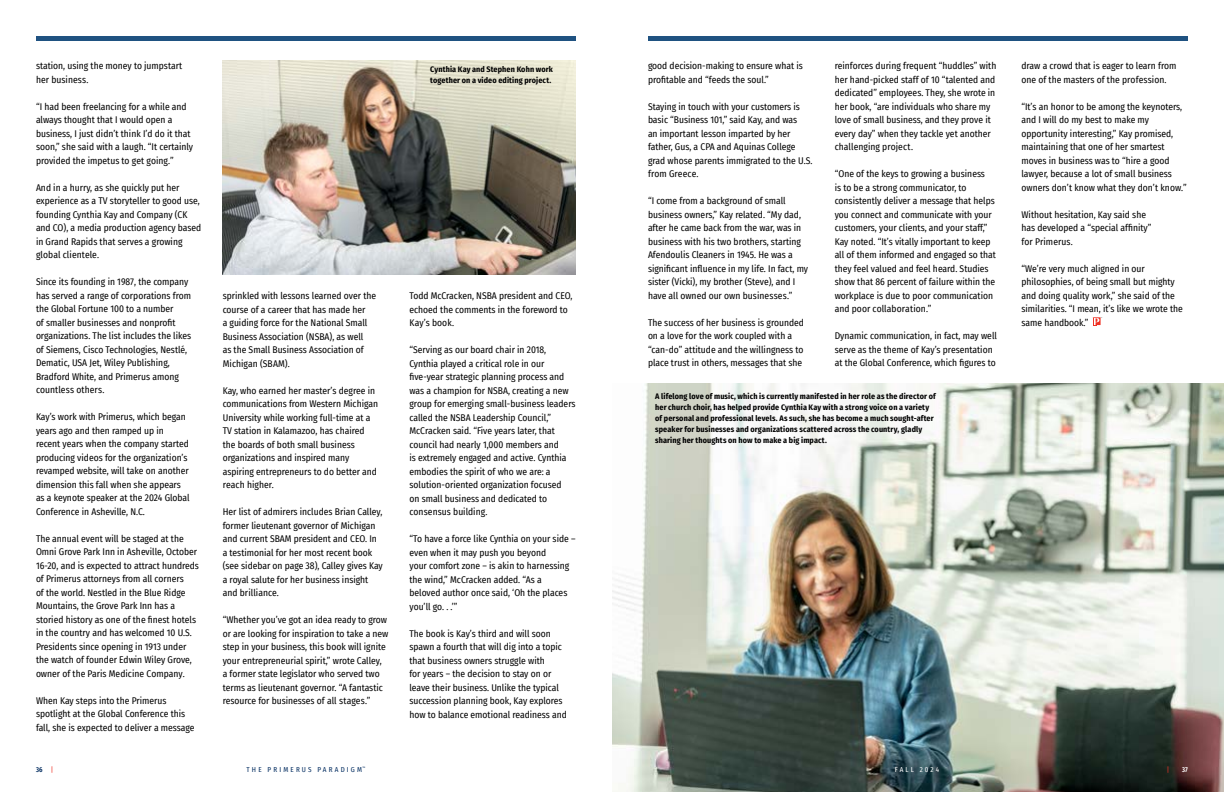
<style>
.page{position:relative;width:1224px;height:792px;background:#fff}
.page>*{position:absolute;margin:0;border:0;box-sizing:border-box;transform-origin:0 0}
.Paradigm_Body_Copy{font:9.5px/13.5px "Fira Sans Condensed";color:#000}
.t1{font:700 8px/11px "Fira Sans Condensed";letter-spacing:.015em;color:#000}
.t2{font:7px "Fira Sans Condensed";letter-spacing:.31em;color:#002b5f}
.t3{font:7px "Fira Sans Condensed";letter-spacing:.295em;color:#fff}
.t4{font:600 extra-condensed 7px "Fira Sans";color:#002b5f}
.t5{font:600 extra-condensed 7px "Fira Sans";color:#fff}
.t6{font:7px "Fira Sans Condensed";color:#ee3124}
.s1{font-family:"Fira Sans Condensed";font-weight:400;font-stretch:normal;color:#ee3124}
</style>
<div class="page">
<img style="left:223px;top:60px;width:353px;height:214px">
<img style="left:612px;top:384px;width:612px;height:408px">
<hr style="left:36px;top:36px;width:540px;height:4px;background:#1f5281">
<svg style="left:1093px;top:317px;width:8px;height:9px"></svg>
<hr style="left:648px;top:36px;width:540px;height:4px;background:#1f5281">
<p class="Paradigm_Body_Copy" style="left:36px;top:59px;width:148px">station, using the money to jumpstart her business.</p>
<p class="Paradigm_Body_Copy" style="left:36px;top:100px;width:159px">“I had been freelancing for a while and always thought that I would open a business, I just didn’t think I’d do it that soon,” she said with a laugh. “It certainly provided the impetus to get going.”</p>
<p class="Paradigm_Body_Copy" style="left:36px;top:181px;width:167px">And in a hurry, as she quickly put her experience as a TV storyteller to good use, founding Cynthia Kay and Company (CK and CO), a media production agency based in Grand Rapids that serves a growing global clientele.</p>
<p class="Paradigm_Body_Copy" style="left:36px;top:275px;width:157px">Since its founding in 1987, the company has served a range of corporations from the Global Fortune 100 to a number<br>of smaller businesses and nonprofit organizations. The list includes the likes of Siemens, Cisco Technologies, Nestlé, Dematic, USA Jet, Wiley Publishing, Bradford White, and Primerus among countless others.</p>
<p class="Paradigm_Body_Copy" style="left:36px;top:410px;width:155px">Kay’s work with Primerus, which began years ago and then ramped up in recent years when the company started producing videos for the organization’s revamped website, will take on another dimension this fall when she appears as a keynote speaker at the 2024 Global Conference in Asheville, N.C.</p>
<p class="Paradigm_Body_Copy" style="left:36px;top:532px;width:165px">The annual event will be staged at the Omni Grove Park Inn in Asheville, October 16-20, and is expected to attract hundreds of Primerus attorneys from all corners<br>of the world. Nestled in the Blue Ridge Mountains, the Grove Park Inn has a storied history as one of the finest hotels in the country and has welcomed 10 U.S.<br>Presidents since opening in 1913 under the watch of founder Edwin Wiley Grove, owner of the Paris Medicine Company.</p>
<p class="Paradigm_Body_Copy" style="left:36px;top:694px;width:160px">When Kay steps into the Primerus spotlight at the Global Conference this fall, she is expected to deliver a message</p>
<p class="Paradigm_Body_Copy" style="left:223px;top:289px;width:155px">sprinkled with lessons learned over the course of a career that has made her<br>a guiding force for the National Small Business Association (NSBA), as well<br>as the Small Business Association of Michigan (SBAM).</p>
<p class="Paradigm_Body_Copy" style="left:223px;top:383px;width:157px">Kay, who earned her master’s degree in communications from Western Michigan University while working full-time at a TV station in Kalamazoo, has chaired the boards of both small business organizations and inspired many aspiring entrepreneurs to do better and reach higher.</p>
<p class="Paradigm_Body_Copy" style="left:223px;top:505px;width:162px">Her list of admirers includes Brian Calley, former lieutenant governor of Michigan and current SBAM president and CEO. In a testimonial for her most recent book (see sidebar on page 38), Calley gives Kay a royal salute for her business insight and brilliance.</p>
<p class="Paradigm_Body_Copy" style="left:223px;top:613px;width:167px">“Whether you’ve got an idea ready to grow or are looking for inspiration to take a new step in your business, this book will ignite your entrepreneurial spirit,” wrote Calley, a former state legislator who served two terms as lieutenant governor. “A fantastic resource for businesses of all stages.”</p>
<p class="t4" style="left:36px;top:763px;width:19px">36 <span class="s1">|</span></p>
<p class="t2" style="left:247px;top:764px;width:120px">THE PRIMERUS PARADIGM<sup>™</sup></p>
<p class="t1" style="left:430px;top:63px;width:124px">Cynthia Kay and Stephen Kohn work together on a video editing project.</p>
<p class="Paradigm_Body_Copy" style="left:410px;top:289px;width:164px">Todd McCracken, NSBA president and CEO, echoed the comments in the foreword to<br>Kay’s book.</p>
<p class="Paradigm_Body_Copy" style="left:410px;top:343px;width:168px">“Serving as our board chair in 2018, Cynthia played a critical role in our five-year strategic planning process and was a champion for NSBA, creating a new group for emerging small-business leaders called the NSBA Leadership Council,” McCracken said. “Five years later, that council had nearly 1,000 members and<br>is extremely engaged and active. Cynthia embodies the spirit of who we are: a solution-oriented organization focused<br>on small business and dedicated to consensus building.</p>
<p class="Paradigm_Body_Copy" style="left:410px;top:532px;width:168px">“To have a force like Cynthia on your side – even when it may push you beyond</p>
<p class="Paradigm_Body_Copy" style="left:410px;top:559px;width:161px">your comfort zone – is akin to harnessing the wind,” McCracken added. “As a</p>
<p class="Paradigm_Body_Copy" style="left:410px;top:586px;width:159px">beloved author once said, ‘Oh the places you’ll go. . .’”</p>
<p class="Paradigm_Body_Copy" style="left:410px;top:626px;width:159px">The book is Kay’s third and will soon spawn a fourth that will dig into a topic that business owners struggle with<br>for years – the decision to stay on or leave their business. Unlike the typical succession planning book, Kay explores how to balance emotional readiness and</p>
<p class="Paradigm_Body_Copy" style="left:648px;top:59px;width:156px">good decision-making to ensure what is profitable and “feeds the soul.”</p>
<p class="Paradigm_Body_Copy" style="left:648px;top:100px;width:166px">Staying in touch with your customers is basic “Business 101,” said Kay, and was<br>an important lesson imparted by her father, Gus, a CPA and Aquinas College grad whose parents immigrated to the U.S. from Greece.</p>
<p class="Paradigm_Body_Copy" style="left:648px;top:194px;width:162px">“I come from a background of small business owners,” Kay related. “My dad, after he came back from the war, was in business with his two brothers, starting Afendoulis Cleaners in 1945. He was a significant influence in my life. In fact, my sister (Vicki), my brother (Steve), and I have all owned our own businesses.”</p>
<p class="Paradigm_Body_Copy" style="left:648px;top:316px;width:157px">The success of her business is grounded on a love for the work coupled with a “can-do” attitude and the willingness to place trust in others, messages that she</p>
<p class="Paradigm_Body_Copy" style="left:835px;top:59px;width:163px">reinforces during frequent “huddles” with her hand-picked staff of 10 “talented and dedicated” employees. They, she wrote in her book, “are individuals who share my love of small business, and they prove it every day” when they tackle yet another challenging project.</p>
<p class="Paradigm_Body_Copy" style="left:835px;top:167px;width:163px">“One of the keys to growing a business<br>is to be a strong communicator, to consistently deliver a message that helps you connect and communicate with your customers, your clients, and your staff,” Kay noted. “It’s vitally important to keep all of them informed and engaged so that they feel valued and feel heard. Studies show that 86 percent of failure within the workplace is due to poor communication and poor collaboration.”</p>
<p class="Paradigm_Body_Copy" style="left:835px;top:329px;width:164px">Dynamic communication, in fact, may well serve as the theme of Kay’s presentation at the Global Conference, which figures to</p>
<p class="t1" style="left:655px;top:390px;width:282px">A lifelong love of music, which is currently manifested in her role as the director of her church choir, has helped provide Cynthia Kay with a strong voice on a variety of personal and professional levels. As such, she has become a much sought-after speaker for businesses and organizations scattered across the country, gladly sharing her thoughts on how to make a big impact.</p>
<p class="Paradigm_Body_Copy" style="left:1022px;top:59px;width:156px">draw a crowd that is eager to learn from one of the masters of the profession.</p>
<p class="Paradigm_Body_Copy" style="left:1022px;top:100px;width:167px">“It’s an honor to be among the keynoters, and I will do my best to make my opportunity interesting,” Kay promised, maintaining that one of her smartest moves in business was to “hire a good lawyer, because a lot of small business owners don’t know what they don’t know.”</p>
<p class="Paradigm_Body_Copy" style="left:1021px;top:208px;width:131px">Without hesitation, Kay said she has developed a “special affinity” for Primerus.</p>
<p class="Paradigm_Body_Copy" style="left:1021px;top:262px;width:163px">“We’re very much aligned in our philosophies, of being small but mighty and doing quality work,” she said of the similarities. “I mean, it’s like we wrote the same handbook.”</p>
<p class="t3" style="left:895px;top:764px;width:46px">FALL 2024</p>
<p class="t6" style="left:1167px;top:764px;width:4px">|</p>
<p class="t5" style="left:1182px;top:763px;width:7px">37</p>
</div>
